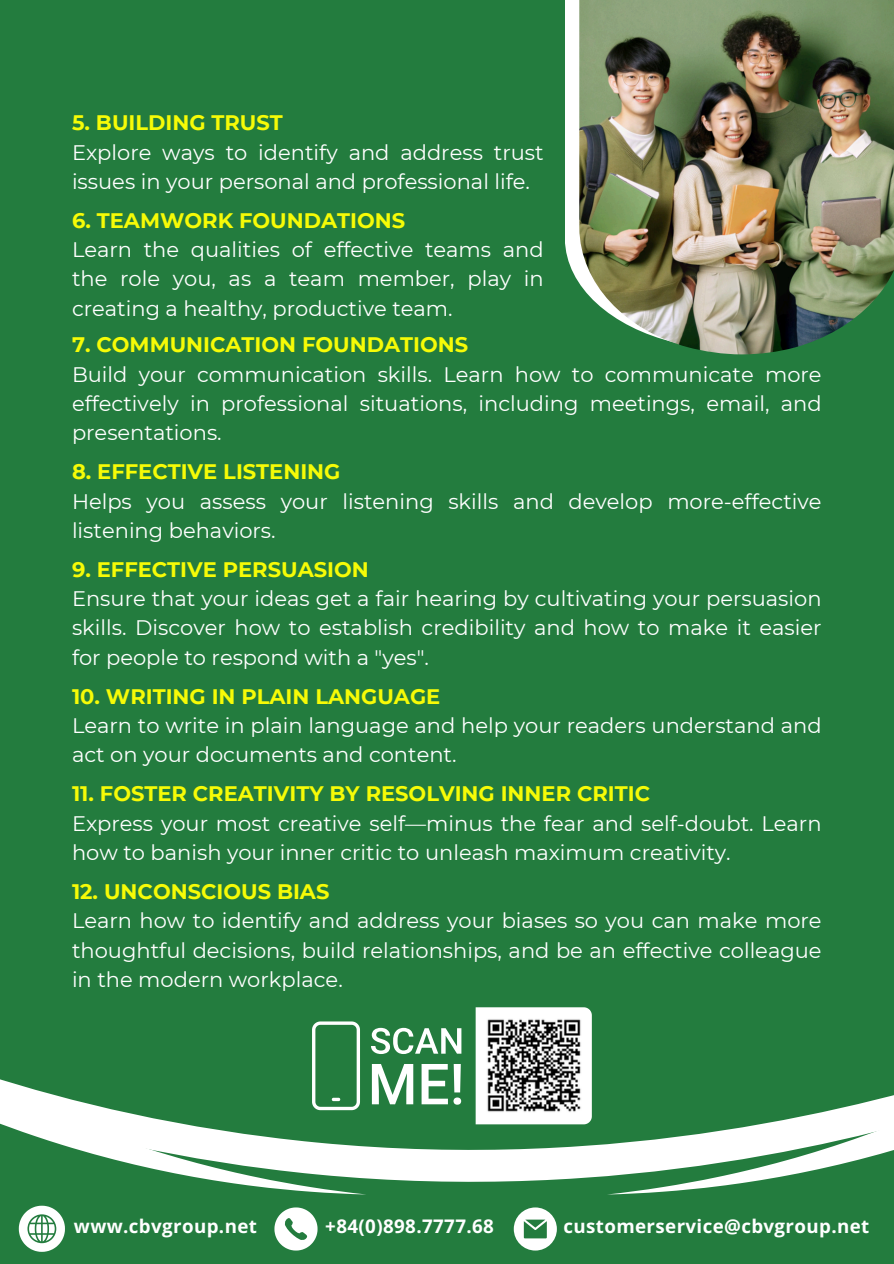
<style>
.page{position:relative;width:894px;height:1264px;background:#fff}
.page>*{position:absolute;margin:0;border:0;box-sizing:border-box;transform-origin:0 0}
.t1{font:21px/29.2px "Montserrat";color:#fff;text-align:justify}
.t2{font:700 21px "Montserrat";color:#f6fb07}
.t3{font:700 18.75px "Open Sans";letter-spacing:.02em;color:#fff}
</style>
<div class="page">
<div style="left:0;top:0;width:893px;height:1263px;background:#237c3e"></div>
<svg style="left:513px;top:1207px;width:43px;height:43px"></svg>
<svg style="left:19px;top:1205px;width:46px;height:46px"></svg>
<svg style="left:274px;top:1207px;width:43px;height:43px"></svg>
<svg style="left:352px;top:1171px;width:458px;height:24px"></svg>
<svg style="left:600px;top:1095px;width:293px;height:76px"></svg>
<div style="left:565px;top:0;width:14px;height:283px;background:#fff"></div>
<img style="left:579px;top:0;width:314px;height:354px">
<svg style="left:0;top:1007px;width:600px;height:187px"></svg>
<img style="left:479px;top:1010px;width:110px;height:110px">
<p class="t2" style="left:72px;top:110px;width:212px">5. BUILDING TRUST</p>
<p class="t1" style="left:72px;top:137px;width:473px">Explore ways to identify and address trust issues in your personal and professional life.</p>
<p class="t2" style="left:72px;top:207px;width:334px">6. TEAMWORK FOUNDATIONS</p>
<p class="t1" style="left:72px;top:235px;width:473px">Learn the qualities of effective teams and the role you, as a team member, play in creating a healthy, productive team.</p>
<p class="t2" style="left:72px;top:332px;width:397px">7. COMMUNICATION FOUNDATIONS</p>
<p class="t1" style="left:72px;top:359px;width:751px">Build your communication skills. Learn how to communicate more effectively in professional situations, including meetings, email, and presentations.</p>
<p class="t2" style="left:72px;top:459px;width:270px">8. EFFECTIVE LISTENING</p>
<p class="t1" style="left:72px;top:486px;width:751px">Helps you assess your listening skills and develop more-effective listening behaviors.</p>
<p class="t2" style="left:72px;top:556px;width:298px">9. EFFECTIVE PERSUASION</p>
<p class="t1" style="left:72px;top:584px;width:751px">Ensure that your ideas get a fair hearing by cultivating your persuasion skills. Discover how to establish credibility and how to make it easier for people to respond with a "yes".</p>
<p class="t2" style="left:72px;top:683px;width:370px">10. WRITING IN PLAIN LANGUAGE</p>
<p class="t1" style="left:72px;top:711px;width:751px">Learn to write in plain language and help your readers understand and act on your documents and content.</p>
<p class="t2" style="left:72px;top:781px;width:579px">11. FOSTER CREATIVITY BY RESOLVING INNER CRITIC</p>
<p class="t1" style="left:72px;top:808px;width:751px">Express your most creative self—minus the fear and self-doubt. Learn how to banish your inner critic to unleash maximum creativity.</p>
<p class="t2" style="left:72px;top:878px;width:259px">12. UNCONSCIOUS BIAS</p>
<p class="t1" style="left:72px;top:906px;width:751px">Learn how to identify and address your biases so you can make more thoughtful decisions, build relationships, and be an effective colleague in the modern workplace.</p>
<p class="t3" style="left:74px;top:1212px;width:184px">www.cbvgroup.net</p>
<p class="t3" style="left:325px;top:1212px;width:170px">+84(0)898.7777.68</p>
<p class="t3" style="left:563px;top:1212px;width:307px">customerservice@cbvgroup.net</p>
</div>
